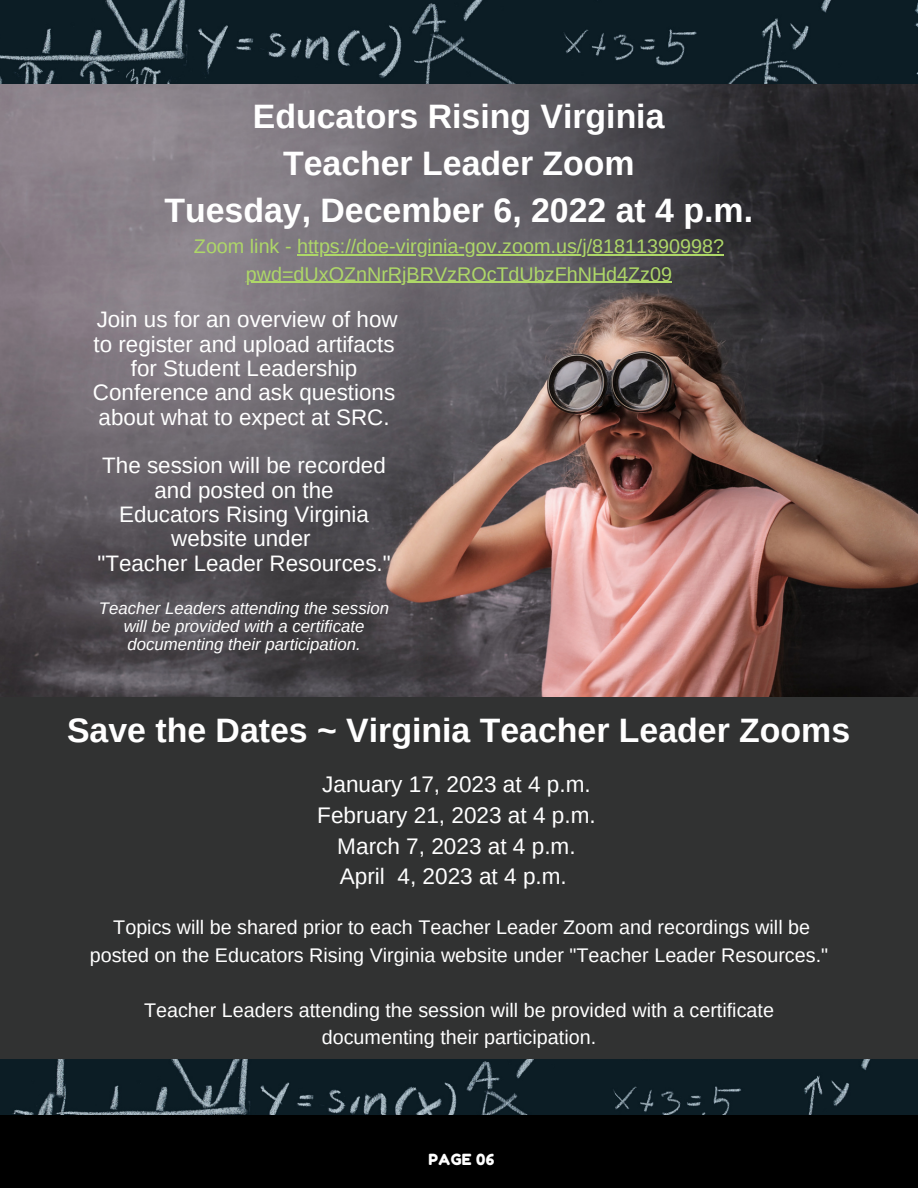
<style>
.page{position:relative;width:918px;height:1188px;background:#fff}
.page>*{position:absolute;margin:0;border:0;box-sizing:border-box;transform-origin:0 0}
.t1{font:700 33.9px/46.5px "Arimo";color:#fff;text-align:center}
.t2{font:22.5px/30.8px "Arimo";color:#fff;text-align:center}
.t3{font:22.35px/24.3px "Arimo";color:#fff;text-align:center}
.t4{font:19.8px/27.5px "Arimo";color:#fff;text-align:center}
.t5{font:19.8px/27.5px "Arimo";color:#aed768;text-align:center}
.t6{font:italic 16.8px/18px "Arimo";color:#fff;text-align:center}
.t7{font:15.3px "Fredoka One";letter-spacing:.02em;color:#fff}
</style>
<div class="page">
<img style="left:0;top:1059px;width:918px;height:57px">
<div style="left:0;top:1116px;width:918px;height:72px;background:#000"></div>
<img style="left:0;top:0;width:918px;height:697px">
<svg style="left:0;top:159px;width:610px;height:538px;background:#706569"></svg>
<div style="left:0;top:697px;width:918px;height:362px;background:#313232"></div>
<hr style="left:297px;top:254px;width:427px;height:1px;background:#aed768">
<hr style="left:246px;top:282px;width:426px;height:1px;background:#aed768">
<h1 class="t1" style="left:164px;top:93px;width:590px">Educators Rising Virginia<br>Teacher Leader Zoom<br>Tuesday, December 6, 2022 at 4 p.m.</h1>
<p class="t5" style="left:194px;top:233px;width:532px">Zoom link - https://doe-virginia-gov.zoom.us/j/81811390998? pwd=dUxOZnNrRjBRVzROcTdUbzFhNHd4Zz09</p>
<p class="t3" style="left:93px;top:307px;width:306px">Join us for an overview of how to register and upload artifacts for Student Leadership<br>Conference and ask questions about what to expect at SRC.</p>
<p class="t3" style="left:97px;top:454px;width:295px">The session will be recorded and posted on the<br>Educators Rising Virginia website under<br>"Teacher Leader Resources."</p>
<p class="t6" style="left:99px;top:599px;width:292px">Teacher Leaders attending the session will be provided with a certificate documenting their participation.</p>
<h1 class="t1" style="left:67px;top:707px;width:785px">Save the Dates ~ Virginia Teacher Leader Zooms</h1>
<p class="t2" style="left:317px;top:769px;width:280px">January 17, 2023 at 4 p.m.<br>February 21, 2023 at 4 p.m.<br>March 7, 2023 at 4 p.m.<br>April 4, 2023 at 4 p.m.</p>
<p class="t4" style="left:90px;top:913px;width:740px">Topics will be shared prior to each Teacher Leader Zoom and recordings will be posted on the Educators Rising Virginia website under "Teacher Leader Resources."</p>
<p class="t4" style="left:144px;top:996px;width:631px">Teacher Leaders attending the session will be provided with a certificate documenting their participation.</p>
<p class="t7" style="left:429px;top:1150px;width:67px">PAGE 06</p>
</div>
